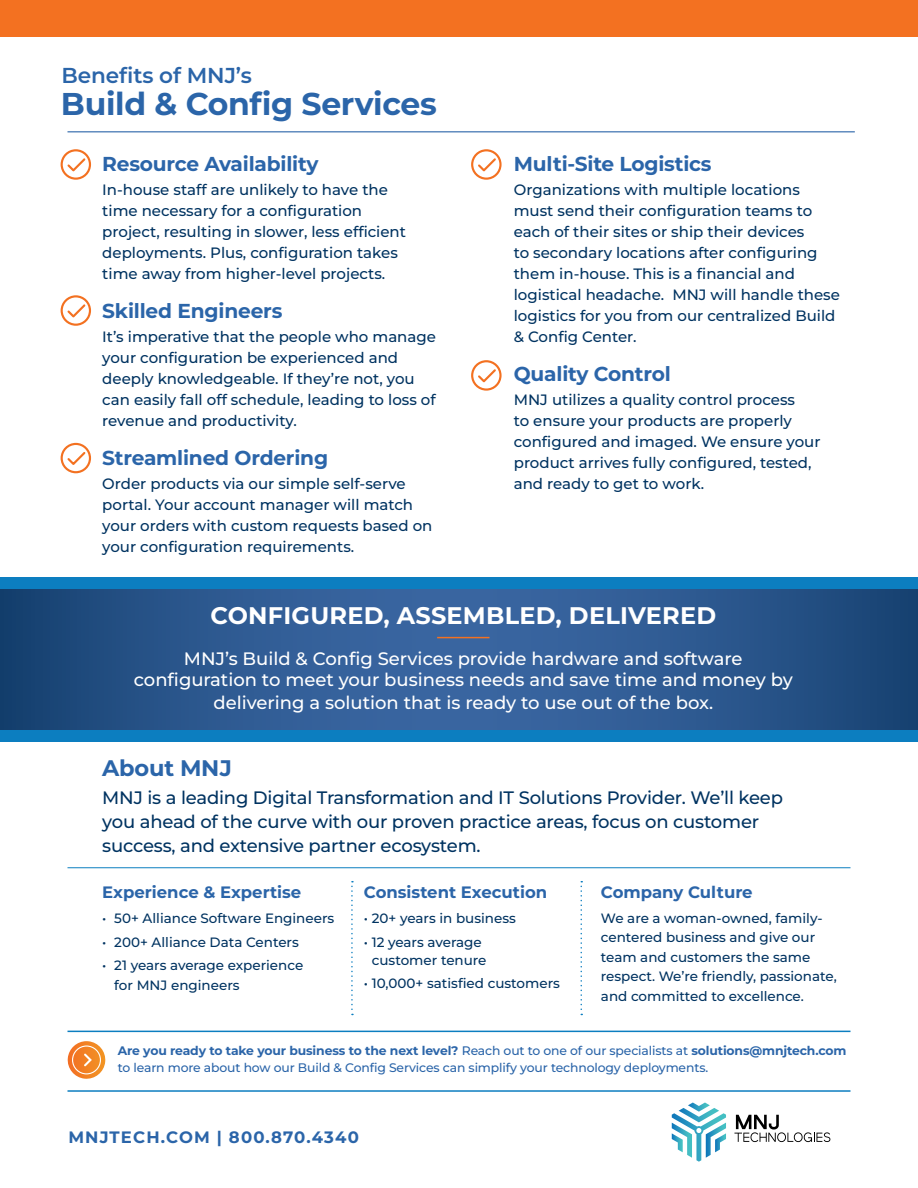
<style>
.page{position:relative;width:918px;height:1188px;background:#fff}
.page>*{position:absolute;margin:0;border:0;box-sizing:border-box;transform-origin:0 0}
.t1{font:700 31.5px "Montserrat";letter-spacing:-.01em;color:#2b65a9}
.t2{font:700 24px "Montserrat";letter-spacing:.01em;color:#fff}
.t3{font:700 22.5px "Montserrat";letter-spacing:-.01em;color:#2b65a9}
.t4{font:600 21.6px "Montserrat";letter-spacing:-.005em;color:#2b65a9}
.t5{font:700 20.1px "Montserrat";letter-spacing:-.01em;color:#2b65a9}
.t6{font:500 18px/24px "Montserrat";letter-spacing:-.01em;color:#003361}
.t7{font:500 18px/21.8px "Montserrat";color:#fff;text-align:center}
.t8{font:700 16.5px "Montserrat";color:#2b65a9}
.t9{font:700 16.5px "Montserrat";letter-spacing:.07em;color:#2b65a9}
.t10{font:500 15px/21px "Montserrat";color:#003361}
.t11{font:500 13.5px/19.5px "Montserrat";color:#003361}
.t12{font:500 12.3px/16.5px "Montserrat";letter-spacing:-.01em;color:#2b65a9}
.s1{font-weight:700}
</style>
<div class="page">
<svg style="left:0;top:589px;width:918px;height:142px;background:#2b578e"></svg>
<hr style="left:437px;top:637px;width:53px;height:1px;background:#f37121">
<hr style="left:68px;top:867px;width:782px;height:1px;background:#0c7ec0">
<hr style="left:68px;top:1090px;width:782px;height:2px;background:#0c7ec0">
<hr style="left:68px;top:1031px;width:782px;height:1px;background:#0c7ec0">
<svg style="left:351px;top:881px;width:2px;height:134px"></svg>
<svg style="left:580px;top:881px;width:2px;height:134px"></svg>
<svg style="left:67px;top:1041px;width:39px;height:38px"></svg>
<svg style="left:672px;top:1103px;width:54px;height:59px"></svg>
<svg style="left:734px;top:1115px;width:97px;height:27px"></svg>
<div style="left:0;top:0;width:918px;height:36px;background:#f37121"></div>
<div style="left:0;top:731px;width:918px;height:11px;background:#0c7ec0"></div>
<div style="left:0;top:577px;width:918px;height:12px;background:#0c7ec0"></div>
<hr style="left:67px;top:131px;width:788px;height:1px;background:#2b65a9">
<svg style="left:60px;top:149px;width:31px;height:31px"></svg>
<svg style="left:471px;top:149px;width:31px;height:31px"></svg>
<svg style="left:60px;top:295px;width:31px;height:31px"></svg>
<svg style="left:60px;top:442px;width:31px;height:32px"></svg>
<svg style="left:471px;top:360px;width:31px;height:31px"></svg>
<h3 class="t4" style="left:62px;top:60px;width:192px">Benefits of MNJ’s</h3>
<h1 class="t1" style="left:61px;top:81px;width:377px">Build &amp; Config Services</h1>
<h3 class="t5" style="left:102px;top:149px;width:218px">Resource Availability</h3>
<p class="t10" style="left:102px;top:179px;width:305px">In-house staff are unlikely to have the time necessary for a configuration project, resulting in slower, less efficient deployments. Plus, configuration takes time away from higher-level projects.</p>
<h3 class="t5" style="left:102px;top:296px;width:182px">Skilled Engineers</h3>
<p class="t10" style="left:102px;top:326px;width:335px">It’s imperative that the people who manage your configuration be experienced and deeply knowledgeable. If they’re not, you can easily fall off schedule, leading to loss of revenue and productivity.</p>
<h3 class="t5" style="left:102px;top:444px;width:227px">Streamlined Ordering</h3>
<p class="t10" style="left:102px;top:473px;width:332px">Order products via our simple self-serve portal. Your account manager will match your orders with custom requests based on your configuration requirements.</p>
<h3 class="t5" style="left:514px;top:149px;width:199px">Multi-Site Logistics</h3>
<p class="t10" style="left:514px;top:179px;width:328px">Organizations with multiple locations must send their configuration teams to each of their sites or ship their devices<br>to secondary locations after configuring them in-house. This is a financial and logistical headache. MNJ will handle these logistics for you from our centralized Build &amp; Config Center.</p>
<h3 class="t5" style="left:514px;top:359px;width:159px">Quality Control</h3>
<p class="t10" style="left:514px;top:389px;width:308px">MNJ utilizes a quality control process<br>to ensure your products are properly configured and imaged. We ensure your product arrives fully configured, tested, and ready to get to work.</p>
<h2 class="t2" style="left:210px;top:598px;width:507px">CONFIGURED, ASSEMBLED, DELIVERED</h2>
<p class="t7" style="left:134px;top:647px;width:660px">MNJ’s Build &amp; Config Services provide hardware and software configuration to meet your business needs and save time and money by delivering a solution that is ready to use out of the box.</p>
<h3 class="t3" style="left:102px;top:752px;width:131px">About MNJ</h3>
<p class="t6" style="left:102px;top:784px;width:682px">MNJ is a leading Digital Transformation and IT Solutions Provider. We’ll keep you ahead of the curve with our proven practice areas, focus on customer success, and extensive partner ecosystem.</p>
<p class="t8" style="left:102px;top:880px;width:201px">Experience &amp; Expertise</p>
<p class="t11" style="left:102px;top:908px;width:234px">• 50+ Alliance Software Engineers</p>
<p class="t11" style="left:102px;top:931px;width:198px">• 200+ Alliance Data Centers</p>
<p class="t11" style="left:114px;top:955px;width:191px;text-indent:-12px">• 21 years average experience for MNJ engineers</p>
<p class="t8" style="left:364px;top:880px;width:185px">Consistent Execution</p>
<p class="t11" style="left:364px;top:908px;width:154px">• 20+ years in business</p>
<p class="t11" style="left:364px;top:932px;width:124px;line-height:18px;text-align:center">• 12 years average customer tenure</p>
<p class="t11" style="left:364px;top:973px;width:198px">• 10,000+ satisfied customers</p>
<p class="t8" style="left:601px;top:880px;width:153px">Company Culture</p>
<p class="t11" style="left:601px;top:908px;width:237px">We are a woman-owned, family&shy;centered business and give our team and customers the same respect. We’re friendly, passionate, and committed to excellence.</p>
<p class="t12" style="left:118px;top:1042px;width:730px"><span class="s1">Are you ready to take your business to the next level?</span> Reach out to one of our specialists at <span class="s1">solutions@mnjtech.com </span>to learn more about how our Build &amp; Config Services can simplify your technology deployments.</p>
<p class="t9" style="left:68px;top:1125px;width:292px">MNJTECH.COM | 800.870.4340</p>
</div>
